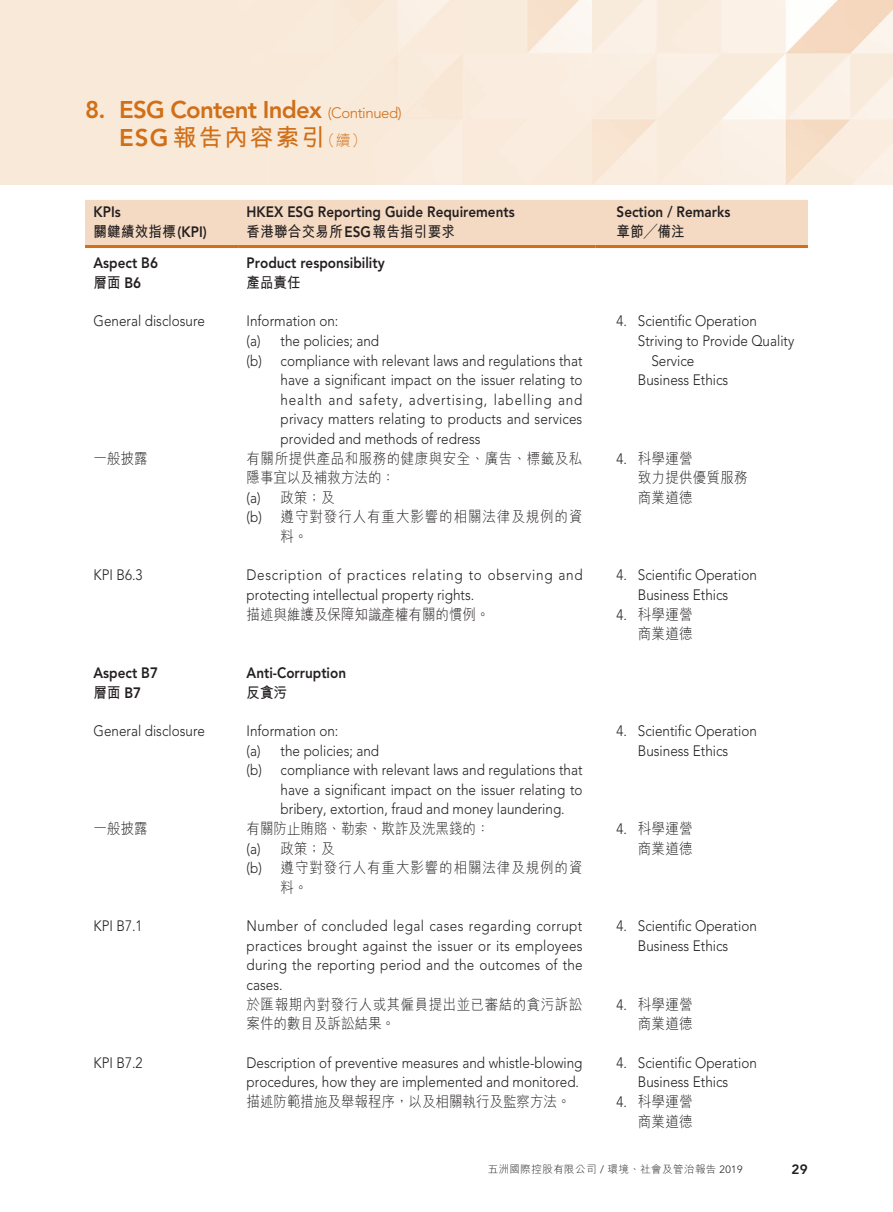
<style>
.page{position:relative;width:893px;height:1212px;background:#fff}
.page>*{position:absolute;margin:0;border:0;box-sizing:border-box;transform-origin:0 0}
.t1{font:800 24px "Avenir LT Std";letter-spacing:-.03em;color:#d06f18}
.t2{font:700 24px "M Hei HK";letter-spacing:.07em;color:#d06f18}
._00_txt_E{font:300 15px/19.5px "Avenir LT Std";color:#231f20;text-align:justify;scale:.9 1}
._00_txt_E-2{font:300 15px/19.5px "M Hei HK";letter-spacing:.04em;color:#231f20;scale:.9 1}
._00_txt_E-3{font:300 15px/19.5px "Avenir LT Std";letter-spacing:.05em;color:#231f20;scale:.9 1}
._00_txt_E-4{font:300 15px "M Hei HK";color:#231f20;scale:.9 1}
._000_txt_C{font:300 15px "M Hei HK";letter-spacing:.02em;color:#231f20;scale:.9 1}
._50_Table_txt{font:800 15px "Avenir LT Std";color:#231f20;scale:.9 1}
._00_txt_E-5{font:800 15px "Avenir LT Std";color:#231f20;scale:.9 1}
._00_txt_E-6{font:300 15px/19.5px "M Hei HK";letter-spacing:.07em;color:#231f20;scale:.9 1}
._50_Table_txt-2{font:700 15px "M Hei HK";letter-spacing:.02em;color:#231f20;scale:.9 1}
._00_txt_E-7{font:700 15px "M Hei HK";color:#231f20;scale:.9 1}
.t3{font:800 13.5px "Avenir LT Std";color:#231f20}
.t4{font:300 10.5px "M Hei HK";letter-spacing:.04em;color:#231f20}
.s1{font-weight:300;font-size:15px}
.s2{font-family:"Avenir LT Std";font-weight:800}
.s3{font-family:"Avenir LT Std"}
</style>
<div class="page">
<div style="left:85px;top:200px;width:723px;height:45px;background:#f5dac3"></div>
<hr style="left:85px;top:245px;width:153px;height:3px;background:#d06f18">
<hr style="left:238px;top:245px;width:357px;height:3px;background:#d06f18">
<hr style="left:595px;top:245px;width:213px;height:3px;background:#d06f18">
<h1 class="t1" style="left:85px;top:95px;width:318px">8. ESG Content Index <span class="s1">(Continued)</span></h1>
<h1 class="t2" style="left:119px;top:120px;width:249px"><span class="s2">ESG</span>報告內容索引<span class="s1">（續）</span></h1>
<p class="_50_Table_txt" style="left:94px;top:203px;width:32px">KPIs</p>
<p class="_50_Table_txt" style="left:247px;top:203px;width:299px">HKEX ESG Reporting Guide Requirements</p>
<p class="_50_Table_txt" style="left:617px;top:203px;width:128px">Section / Remarks</p>
<p class="_50_Table_txt-2" style="left:94px;top:221px;width:127px">關鍵績效指標<span class="s2">(KPI)</span></p>
<p class="_50_Table_txt-2" style="left:247px;top:221px;width:233px">香港聯合交易所<span class="s2">ESG</span>報告指引要求</p>
<p class="_50_Table_txt-2" style="left:617px;top:221px;width:77px">章節╱備注</p>
<p class="_00_txt_E-5" style="left:94px;top:254px;width:73px">Aspect B6</p>
<p class="_00_txt_E-5" style="left:247px;top:254px;width:155px">Product responsibility</p>
<p class="_00_txt_E-7" style="left:94px;top:272px;width:55px">層面 <span class="s2">B6</span></p>
<p class="_00_txt_E-7" style="left:247px;top:272px;width:61px">產品責任</p>
<p class="_00_txt_E" style="left:94px;top:312px;width:125px">General disclosure</p>
<p class="_00_txt_E" style="left:247px;top:312px;width:104px">Information on:</p>
<p class="_00_txt_E" style="left:247px;top:331px;width:149px">(a) the policies; and</p>
<p class="_00_txt_E" style="left:281px;top:351px;width:337px;text-indent:-34px">(b) compliance with relevant laws and regulations that have a significant impact on the issuer relating to health and safety, advertising, labelling and privacy matters relating to products and services provided and methods of redress</p>
<p class="_00_txt_E" style="left:617px;top:312px;width:157px">4. Scientific Operation</p>
<p class="_00_txt_E" style="left:651px;top:331px;width:160px;text-indent:-14px">Striving to Provide Quality<br>Service</p>
<p class="_00_txt_E" style="left:638px;top:370px;width:102px">Business Ethics</p>
<p class="_00_txt_E-2" style="left:94px;top:448px;width:61px">一般披露</p>
<p class="_00_txt_E-2" style="left:247px;top:448px;width:375px">有關所提供產品和服務的健康與安全、廣告、標籤及私隱事宜以及補救方法的：</p>
<p class="_00_txt_E-2" style="left:247px;top:487px;width:99px"><span class="s3">(a)</span> 政策；及</p>
<p class="_00_txt_E-6" style="left:281px;top:507px;width:337px;text-indent:-34px"><span class="s3">(b)</span> 遵守對發行人有重大影響的相關法律及規例的資料。</p>
<p class="_000_txt_C" style="left:617px;top:450px;width:86px"><span class="s3">4.</span> 科學運營</p>
<p class="_000_txt_C" style="left:638px;top:470px;width:124px">致力提供優質服務</p>
<p class="_000_txt_C" style="left:638px;top:489px;width:62px">商業道德</p>
<p class="_00_txt_E" style="left:94px;top:565px;width:56px">KPI B6.3</p>
<p class="_00_txt_E-3" style="left:247px;top:565px;width:375px">Description of practices relating to observing and protecting intellectual property rights.</p>
<p class="_00_txt_E" style="left:617px;top:565px;width:157px">4. Scientific Operation</p>
<p class="_00_txt_E" style="left:638px;top:585px;width:102px">Business Ethics</p>
<p class="_00_txt_E-4" style="left:247px;top:606px;width:271px">描述與維護及保障知識產權有關的慣例。</p>
<p class="_000_txt_C" style="left:617px;top:606px;width:86px"><span class="s3">4.</span> 科學運營</p>
<p class="_000_txt_C" style="left:638px;top:626px;width:62px">商業道德</p>
<p class="_00_txt_E-5" style="left:94px;top:663px;width:73px">Aspect B7</p>
<p class="_00_txt_E-5" style="left:247px;top:663px;width:112px">Anti-Corruption</p>
<p class="_00_txt_E-7" style="left:94px;top:681px;width:55px">層面 <span class="s2">B7</span></p>
<p class="_00_txt_E-7" style="left:247px;top:681px;width:46px">反貪污</p>
<p class="_00_txt_E" style="left:94px;top:721px;width:125px">General disclosure</p>
<p class="_00_txt_E" style="left:247px;top:721px;width:104px">Information on:</p>
<p class="_00_txt_E" style="left:247px;top:741px;width:149px">(a) the policies; and</p>
<p class="_00_txt_E" style="left:281px;top:760px;width:337px;text-indent:-34px">(b) compliance with relevant laws and regulations that have a significant impact on the issuer relating to bribery, extortion, fraud and money laundering.</p>
<p class="_00_txt_E-2" style="left:94px;top:819px;width:61px">一般披露</p>
<p class="_00_txt_E-4" style="left:247px;top:821px;width:271px">有關防止賄賂、勒索、欺詐及洗黑錢的：</p>
<p class="_00_txt_E-2" style="left:247px;top:838px;width:99px"><span class="s3">(a)</span> 政策；及</p>
<p class="_00_txt_E-6" style="left:281px;top:858px;width:337px;text-indent:-34px"><span class="s3">(b)</span> 遵守對發行人有重大影響的相關法律及規例的資料。</p>
<p class="_00_txt_E" style="left:617px;top:721px;width:157px">4. Scientific Operation</p>
<p class="_00_txt_E" style="left:638px;top:741px;width:102px">Business Ethics</p>
<p class="_000_txt_C" style="left:617px;top:821px;width:86px"><span class="s3">4.</span> 科學運營</p>
<p class="_000_txt_C" style="left:638px;top:840px;width:62px">商業道德</p>
<p class="_00_txt_E" style="left:94px;top:916px;width:56px">KPI B7.1</p>
<p class="_00_txt_E" style="left:247px;top:916px;width:375px">Number of concluded legal cases regarding corrupt practices brought against the issuer or its employees during the reporting period and the outcomes of the cases.</p>
<p class="_00_txt_E" style="left:617px;top:916px;width:157px">4. Scientific Operation</p>
<p class="_00_txt_E" style="left:638px;top:936px;width:102px">Business Ethics</p>
<p class="_00_txt_E-2" style="left:247px;top:994px;width:375px">於匯報期內對發行人或其僱員提出並已審結的貪污訴訟案件的數目及訴訟結果。</p>
<p class="_000_txt_C" style="left:617px;top:996px;width:86px"><span class="s3">4.</span> 科學運營</p>
<p class="_000_txt_C" style="left:638px;top:1016px;width:62px">商業道德</p>
<p class="_00_txt_E" style="left:94px;top:1053px;width:56px">KPI B7.2</p>
<p class="_00_txt_E" style="left:247px;top:1053px;width:375px">Description of preventive measures and whistle-blowing procedures, how they are implemented and monitored.</p>
<p class="_00_txt_E" style="left:617px;top:1053px;width:157px">4. Scientific Operation</p>
<p class="_00_txt_E" style="left:638px;top:1072px;width:102px">Business Ethics</p>
<p class="_00_txt_E-4" style="left:247px;top:1094px;width:361px">描述防範措施及舉報程序，以及相關執行及監察方法。</p>
<p class="_000_txt_C" style="left:617px;top:1094px;width:86px"><span class="s3">4.</span> 科學運營</p>
<p class="_000_txt_C" style="left:638px;top:1113px;width:62px">商業道德</p>
<p class="t4" style="left:488px;top:1164px;width:256px">五洲國際控股有限公司 <span class="s3">/</span> 環境、社會及管治報告 <span class="s3">2019</span></p>
<p class="t3" style="left:791px;top:1161px;width:18px">29</p>
</div>
